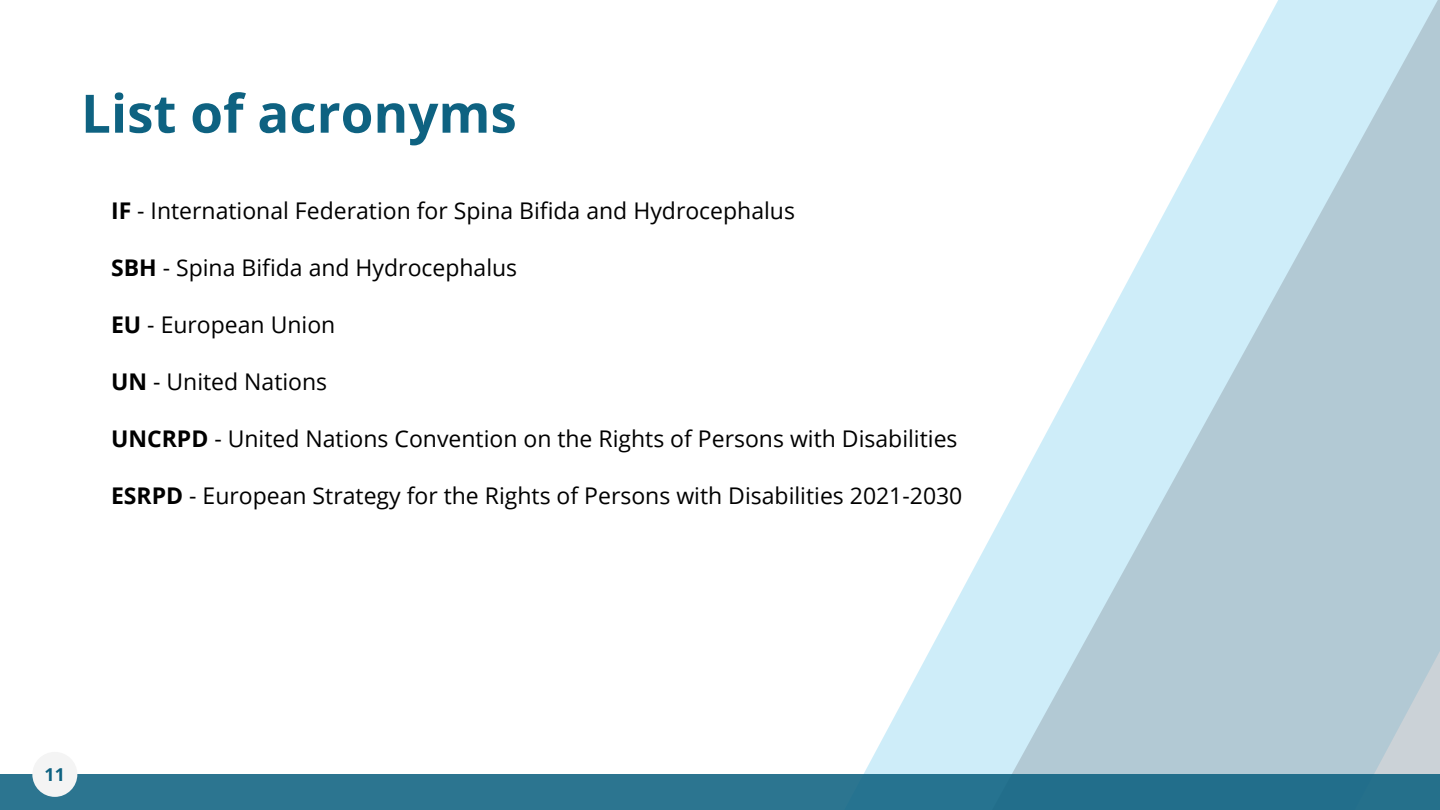
<style>
.page{position:relative;width:1440px;height:810px;background:#fff}
.page>*{position:absolute;margin:0;border:0;box-sizing:border-box;transform-origin:0 0}
.t1{font:700 53px "Open Sans";color:#0e6281}
.t2{font:23px "Open Sans";color:#000}
.t3{font:700 17.8px "Open Sans";color:#0e6281}
.s1{font-weight:700}
</style>
<div class="page">
<svg style="left:864px;top:673px;width:54px;height:101px;fill:#d6f0fa"></svg>
<svg style="left:918px;top:0;width:522px;height:774px"></svg>
<div style="left:0;top:774px;width:1440px;height:36px;background:#2c7590"></div>
<div style="left:32px;top:752px;width:45px;height:45px;background:#f4f4f4;border-radius:50%"></div>
<p class="t1" style="left:81px;top:76px;width:437px">List of acronyms</p>
<p class="t2" style="left:111px;top:195px;width:685px"><span class="s1">IF</span> - International Federation for Spina Bifida and Hydrocephalus</p>
<p class="t2" style="left:111px;top:252px;width:408px"><span class="s1">SBH</span> - Spina Bifida and Hydrocephalus</p>
<p class="t2" style="left:111px;top:309px;width:226px"><span class="s1">EU</span> - European Union</p>
<p class="t2" style="left:111px;top:366px;width:218px"><span class="s1">UN</span> - United Nations</p>
<p class="t2" style="left:111px;top:423px;width:848px"><span class="s1">UNCRPD</span> - United Nations Convention on the Rights of Persons with Disabilities</p>
<p class="t2" style="left:111px;top:480px;width:853px"><span class="s1">ESRPD</span> - European Strategy for the Rights of Persons with Disabilities 2021-2030</p>
<p class="t3" style="left:45px;top:762px;width:22px">11</p>
</div>
